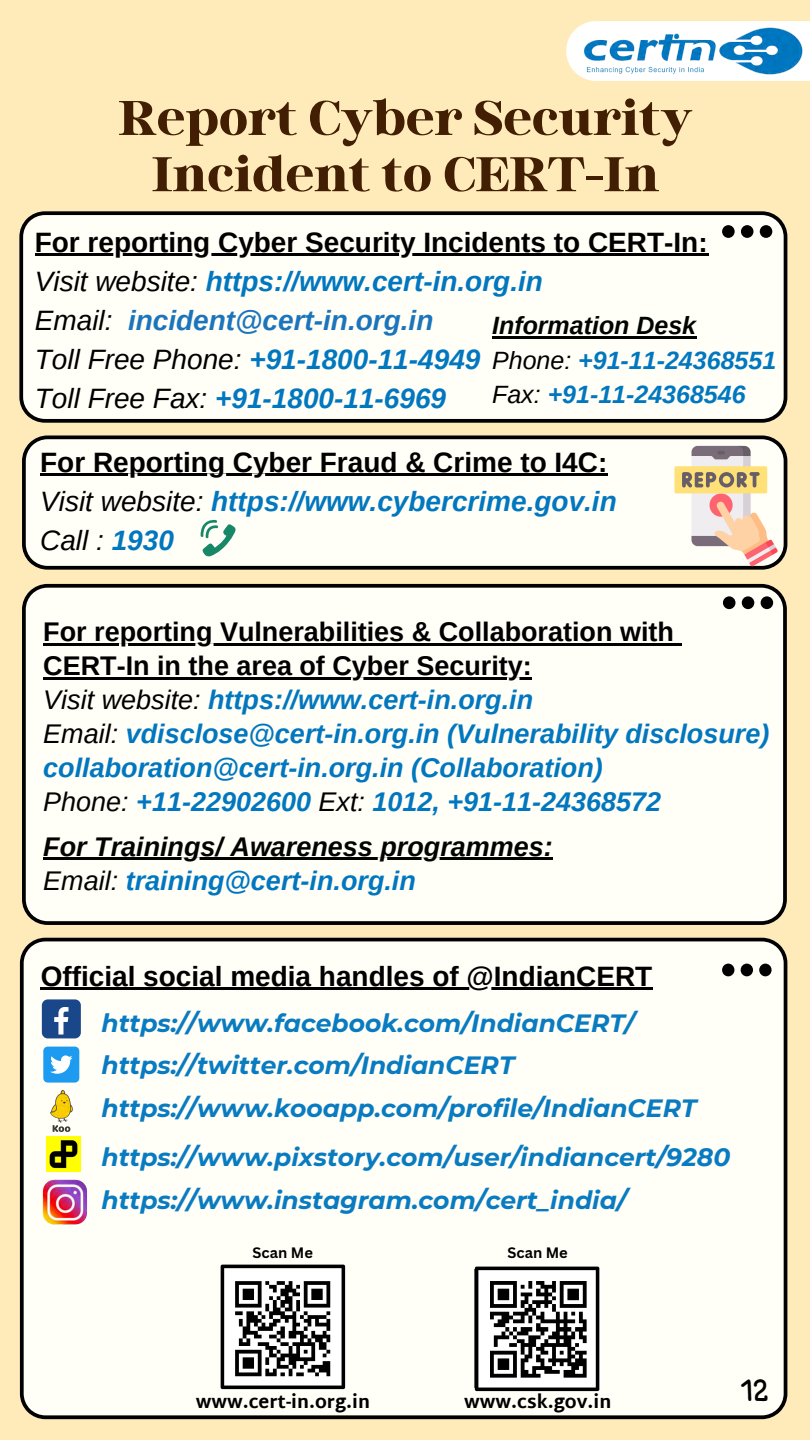
<style>
.page{position:relative;width:810px;height:1440px;background:#ffebba}
.page>*{position:absolute;margin:0;border:0;box-sizing:border-box;transform-origin:0 0}
.t1{font:700 60px/56.2px "Binggo Wood Display";color:#421e02;text-align:center}
.t2{font:32px "milktea";color:#000}
.t3{font:italic 700 28px/39px "Arimo";color:#0177bf}
.t4{font:700 28px/39px "Arimo";color:#000}
.t5{font:italic 700 27px/34px "Arimo";color:#0177bf}
.t6{font:italic 700 27px/34px "Arimo";color:#020401}
.t7{font:700 27px "Arimo";color:#000}
.t8{font:italic 700 25px "Montserrat";color:#097bc1}
.t9{font:italic 700 25px/34.5px "Arimo";color:#0177bf}
.t10{font:800 18px "Martel Sans";color:#000}
.t11{font:700 14.7px "Canva Sans";color:#000}
.s1{font-style:normal;color:#000}
.s2{font-weight:400;color:#000}
.s3{color:#1b75bc}
.s4{color:#020401}
.s5{font-weight:400;font-style:italic}
.s6{font-style:italic;color:#0177bf}
.s7{font-weight:400;color:#020401}
.s8{font-weight:400}
.s9{color:#0177bf}
</style>
<div class="page">
<svg style="left:566px;top:21px;width:244px;height:60px;background:#fffcf7"></svg>
<img style="left:583px;top:27px;width:222px;height:48px">
<svg style="left:19px;top:211px;width:768px;height:212px;background:#f3f2eb"></svg>
<div style="left:20px;top:938px;width:767px;height:481px;background:#fffef7"></div>
<img style="left:474px;top:1269px;width:127px;height:119px">
<div style="left:42px;top:999px;width:39px;height:39px;background:#1a4789;border-radius:6px"></div>
<svg style="left:54px;top:1007px;width:15px;height:28px"></svg>
<div style="left:43px;top:1047px;width:36px;height:36px;background:#1d9bf0;border-radius:4px"></div>
<svg style="left:50px;top:1055px;width:23px;height:19px"></svg>
<img style="left:45px;top:1087px;width:39px;height:45px">
<img style="left:46px;top:1137px;width:35px;height:34px">
<svg style="left:22px;top:435px;width:765px;height:135px;background:#eae9e2"></svg>
<svg style="left:200px;top:519px;width:36px;height:38px"></svg>
<svg style="left:221px;top:1265px;width:124px;height:124px;background:#979797"></svg>
<svg style="left:475px;top:1267px;width:124px;height:124px;background:#919191"></svg>
<hr style="left:35px;top:253px;width:673px;height:2px;background:#000">
<hr style="left:40px;top:474px;width:568px;height:2px;background:#000">
<div style="left:22px;top:584px;width:765px;height:341px;background:#fffef7"></div>
<div style="left:674px;top:466px;width:93px;height:27px;background:#ffe177;border-radius:2px"></div>
<svg style="left:682px;top:446px;width:96px;height:121px;background:#e4cfba"></svg>
<svg style="left:722px;top:964px;width:50px;height:12px"></svg>
<svg style="left:723px;top:596px;width:50px;height:13px"></svg>
<svg style="left:722px;top:225px;width:50px;height:13px"></svg>
<img style="left:43px;top:1180px;width:45px;height:44px">
<hr style="left:41px;top:987px;width:612px;height:3px;background:#000">
<hr style="left:43px;top:643px;width:632px;height:3px;background:#000">
<svg style="left:675px;top:643px;width:7px;height:3px"></svg>
<hr style="left:43px;top:677px;width:489px;height:3px;background:#000">
<hr style="left:43px;top:858px;width:510px;height:2px;background:#020401">
<hr style="left:492px;top:336px;width:204px;height:2px;background:#020401">
<p class="t1" style="left:118px;top:90px;width:576px">Report Cyber Security<br>Incident to CERT-In</p>
<p class="t3" style="left:35px;top:222px;width:674px"><span class="s1">For reporting Cyber Security Incidents to CERT-In:<br></span><span class="s2">Visit website:</span> https://www.cert-in.org.in<br><span class="s2">Email:</span> <span class="s3">incident@cert-in.org.in<br></span><span class="s2">Toll Free Phone:</span> +91-1800-11-4949<br><span class="s2">Toll Free Fax:</span> +91-1800-11-6969</p>
<h4 class="t9" style="left:492px;top:309px;width:286px"><span class="s4">Information Desk<br></span><span class="s2">Phone:</span> +91-11-24368551<br><span class="s2">Fax:</span> +91-11-24368546</h4>
<h5 class="t4" style="left:40px;top:443px;width:578px">For Reporting Cyber Fraud &amp; Crime to I4C:<br><span class="s5">Visit website:</span> <span class="s6">https://www.cybercrime.gov.in<br></span><span class="s5">Call :</span> <span class="s6">1930</span></h5>
<h4 class="t7" style="left:43px;top:617px;width:632px">For reporting Vulnerabilities &amp; Collaboration with</h4>
<h4 class="t5" style="left:43px;top:649px;width:728px"><span class="s1">CERT-In in the area of Cyber Security:<br></span><span class="s2">Visit website:</span> https://www.cert-in.org.in<br><span class="s2">Email:</span> vdisclose@cert-in.org.in (Vulnerability disclosure) collaboration@cert-in.org.in (Collaboration)<br><span class="s7">Phone:</span> +11-22902600 <span class="s2">Ext:</span> 1012, +91-11-24368572</h4>
<h4 class="t6" style="left:43px;top:829px;width:511px">For Trainings/ Awareness programmes:<br><span class="s8">Email:</span> <span class="s9">training@cert-in.org.in</span></h4>
<p class="t4" style="left:41px;top:957px;width:613px">Official social media handles of @IndianCERT</p>
<p class="t8" style="left:101px;top:1008px;width:535px">https://www.facebook.com/IndianCERT/</p>
<p class="t8" style="left:101px;top:1050px;width:415px">https://twitter.com/IndianCERT</p>
<p class="t8" style="left:101px;top:1093px;width:597px">https://www.kooapp.com/profile/IndianCERT</p>
<p class="t8" style="left:101px;top:1142px;width:630px">https://www.pixstory.com/user/indiancert/9280</p>
<p class="t8" style="left:101px;top:1185px;width:527px">https://www.instagram.com/cert_india/</p>
<h3 class="t11" style="left:253px;top:1242px;width:62px">Scan Me</h3>
<h3 class="t11" style="left:508px;top:1242px;width:62px">Scan Me</h3>
<p class="t10" style="left:196px;top:1391px;width:176px">www.cert-in.org.in</p>
<p class="t10" style="left:464px;top:1391px;width:149px">www.csk.gov.in</p>
<h4 class="t2" style="left:740px;top:1360px;width:30px">12</h4>
</div>
